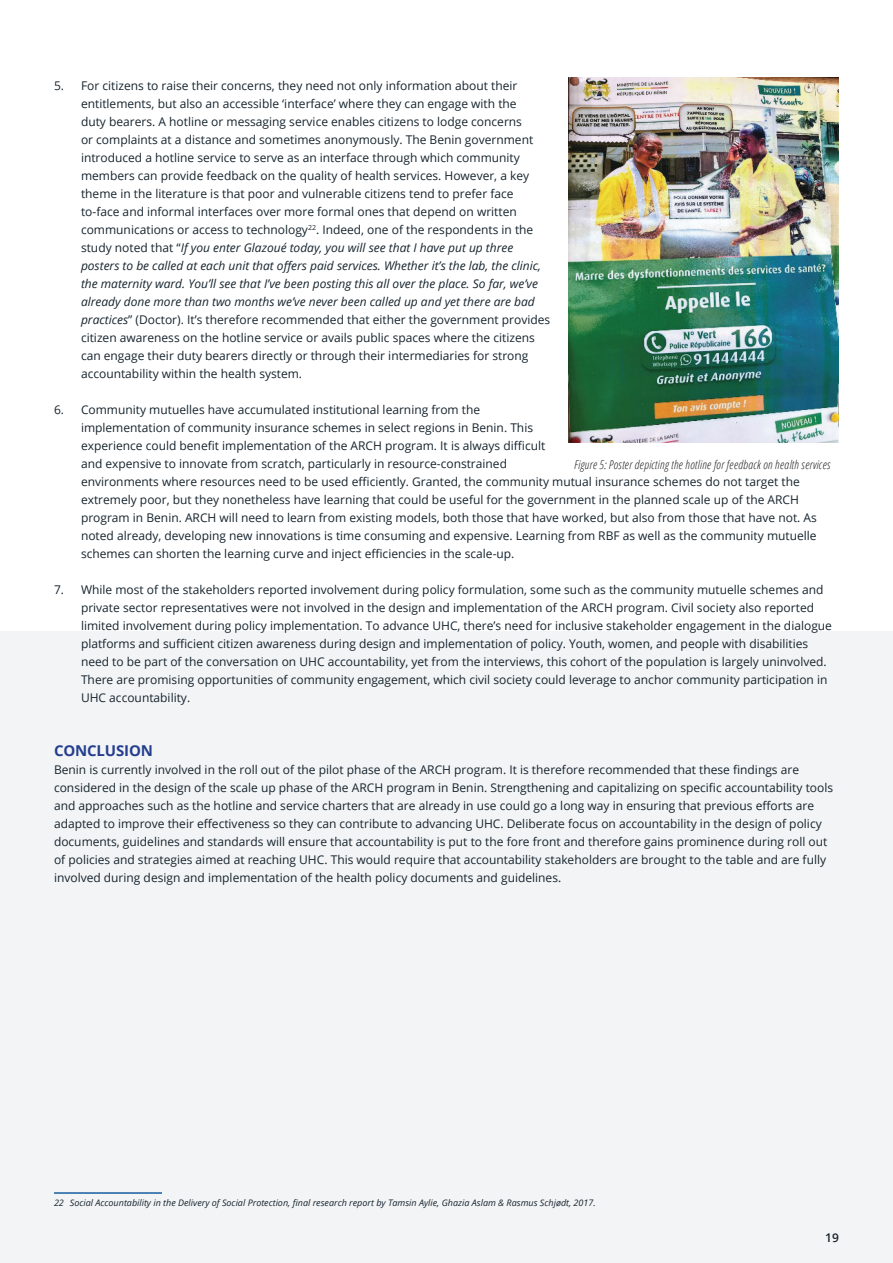
<style>
.page{position:relative;width:893px;height:1263px;background:#fff}
.page>*{position:absolute;margin:0;border:0;box-sizing:border-box;transform-origin:0 0}
.TOC_Header{font:700 15px "Open Sans";letter-spacing:-.01em;color:#253f8e}
.Body_Text{font:12px/18px "Open Sans";color:#16242e}
.Image_Caption{font:italic 300 condensed 12px "Open Sans";letter-spacing:.02em;color:#231f20}
.t1{font:600 12px "Open Sans";color:#16242e}
.Footer_Text{font:italic 9px "Open Sans";color:#16242e}
.s1{font-style:italic}
</style>
<div class="page">
<div style="left:0;top:631px;width:893px;height:632px;background:#f3f4f6"></div>
<hr style="left:54px;top:1192px;width:108px;height:2px;background:#175d9e">
<img style="left:568px;top:78px;width:271px;height:364px">
<p class="Body_Text" style="left:81px;top:76px;width:471px;text-indent:-27px">5. For citizens to raise their concerns, they need not only information about their entitlements, but also an accessible ‘interface’ where they can engage with the<br>duty bearers. A hotline or messaging service enables citizens to lodge concerns<br>or complaints at a distance and sometimes anonymously. The Benin government introduced a hotline service to serve as an interface through which community members can provide feedback on the quality of health services. However, a key theme in the literature is that poor and vulnerable citizens tend to prefer face to-face and informal interfaces over more formal ones that depend on written communications or access to technology<sup>22</sup>. Indeed, one of the respondents in the study noted that “<span class="s1">If you enter Glazoué today, you will see that I have put up three posters to be called at each unit that offers paid services. Whether it’s the lab, the clinic, the maternity ward. You’ll see that I’ve been posting this all over the place. So far, we’ve already done more than two months we’ve never been called up and yet there are bad practices</span>” (Doctor). It’s therefore recommended that either the government provides citizen awareness on the hotline service or avails public spaces where the citizens can engage their duty bearers directly or through their intermediaries for strong accountability within the health system.</p>
<p class="Body_Text" style="left:81px;top:400px;width:737px;text-indent:-27px">6. Community mutuelles have accumulated institutional learning from the<br>implementation of community insurance schemes in select regions in Benin. This<br>experience could benefit implementation of the ARCH program. It is always difficult<br>and expensive to innovate from scratch, particularly in resource-constrained<br>environments where resources need to be used efficiently. Granted, the community mutual insurance schemes do not target the extremely poor, but they nonetheless have learning that could be useful for the government in the planned scale up of the ARCH program in Benin. ARCH will need to learn from existing models, both those that have worked, but also from those that have not. As noted already, developing new innovations is time consuming and expensive. Learning from RBF as well as the community mutuelle schemes can shorten the learning curve and inject efficiencies in the scale-up.</p>
<p class="Body_Text" style="left:81px;top:580px;width:752px;text-indent:-27px">7. While most of the stakeholders reported involvement during policy formulation, some such as the community mutuelle schemes and private sector representatives were not involved in the design and implementation of the ARCH program. Civil society also reported limited involvement during policy implementation. To advance UHC, there’s need for inclusive stakeholder engagement in the dialogue platforms and sufficient citizen awareness during design and implementation of policy. Youth, women, and people with disabilities need to be part of the conversation on UHC accountability, yet from the interviews, this cohort of the population is largely uninvolved.<br>There are promising opportunities of community engagement, which civil society could leverage to anchor community participation in UHC accountability.</p>
<p class="Image_Caption" style="left:574px;top:457px;width:258px">Figure 5: Poster depicting the hotline for feedback on health services</p>
<p class="TOC_Header" style="left:54px;top:740px;width:101px">CONCLUSION</p>
<p class="Body_Text" style="left:54px;top:760px;width:781px">Benin is currently involved in the roll out of the pilot phase of the ARCH program. It is therefore recommended that these findings are considered in the design of the scale up phase of the ARCH program in Benin. Strengthening and capitalizing on specific accountability tools and approaches such as the hotline and service charters that are already in use could go a long way in ensuring that previous efforts are adapted to improve their effectiveness so they can contribute to advancing UHC. Deliberate focus on accountability in the design of policy documents, guidelines and standards will ensure that accountability is put to the fore front and therefore gains prominence during roll out of policies and strategies aimed at reaching UHC. This would require that accountability stakeholders are brought to the table and are fully involved during design and implementation of the health policy documents and guidelines.</p>
<p class="Footer_Text" style="left:54px;top:1197px;width:543px">22 Social Accountability in the Delivery of Social Protection, final research report by Tamsin Aylie, Ghazia Aslam &amp; Rasmus Schjødt, 2017.</p>
<p class="t1" style="left:825px;top:1229px;width:15px">19</p>
</div>
